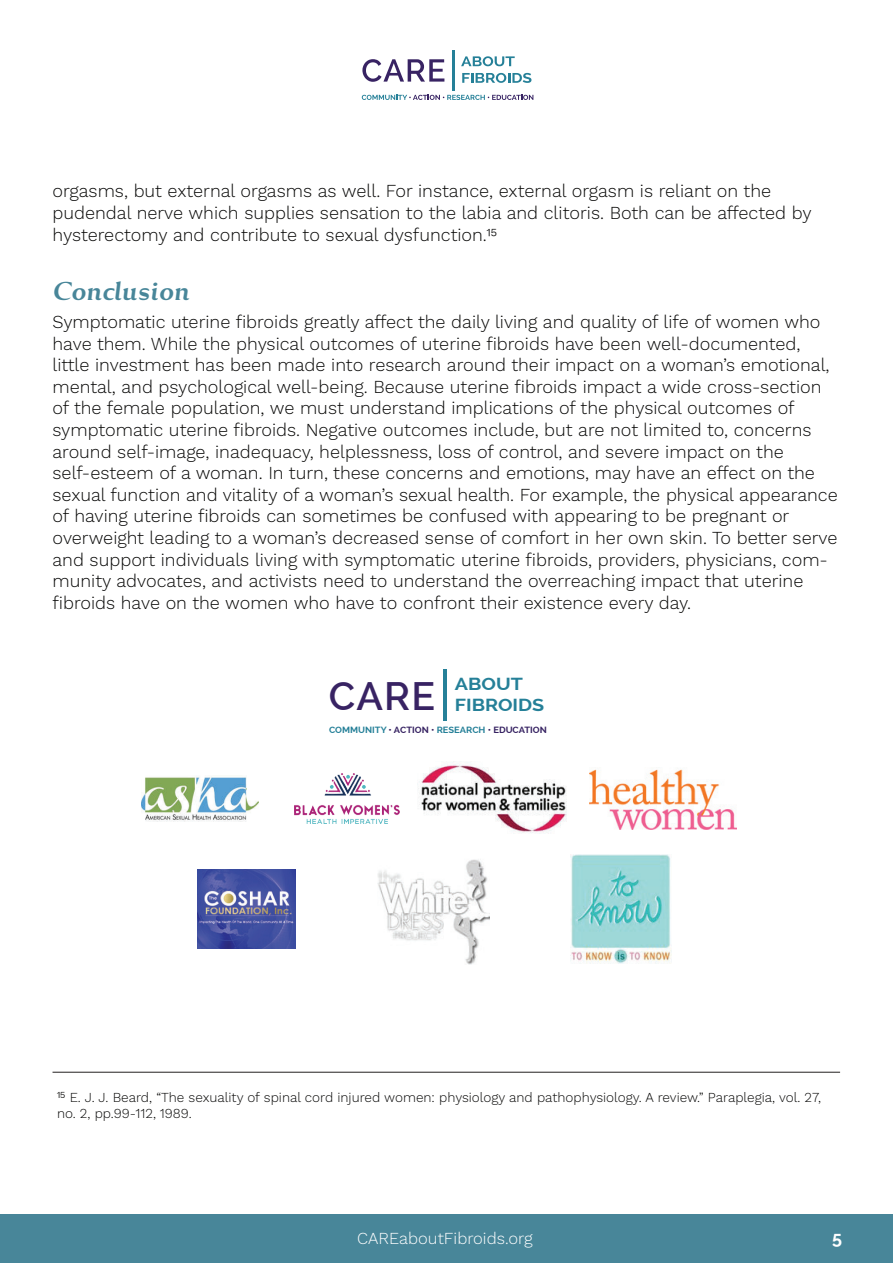
<style>
.page{position:relative;width:893px;height:1263px;background:#fff}
.page>*{position:absolute;margin:0;border:0;box-sizing:border-box;transform-origin:0 0}
.t1{font:600 39.75px "Raleway";color:#382363}
.t2{font:24px "Reforma 1918 Negra Italica";color:#488699;scale:1.13 1}
.t3{font:300 18px/21.6px "Work Sans";color:#050504}
.t4{font:700 18px "Raleway";color:#fff}
.t5{font:700 17.4px/21px "Raleway";color:#258098;scale:1.13 1}
.t6{font:300 16.5px "Work Sans";color:#fff}
.t7{font:300 13.5px/16.2px "Work Sans";color:#050504}
.t8{font:700 9px "Raleway";color:#362262}
.s1{color:#258098}
.s2{font-size:15px}
</style>
<div class="page">
<div style="left:0;top:1214px;width:893px;height:49px;background:#488699"></div>
<hr style="left:53px;top:1072px;width:787px;height:1px;background:#231f20">
<img style="left:198px;top:870px;width:97px;height:78px">
<img style="left:377px;top:859px;width:113px;height:106px">
<img style="left:590px;top:769px;width:147px;height:60px">
<img style="left:417px;top:761px;width:150px;height:73px">
<img style="left:141px;top:777px;width:117px;height:44px">
<img style="left:294px;top:773px;width:105px;height:50px">
<img style="left:570px;top:855px;width:101px;height:108px">
<hr style="left:444px;top:669px;width:3px;height:52px;background:#258098">
<svg style="left:362px;top:59px;width:82px;height:23px"></svg>
<svg style="left:362px;top:95px;width:171px;height:5px"></svg>
<hr style="left:452px;top:50px;width:3px;height:40px;background:#258098">
<svg style="left:461px;top:56px;width:54px;height:10px"></svg>
<svg style="left:462px;top:73px;width:69px;height:10px"></svg>
<p class="t3" style="left:53px;top:181px;width:761px">orgasms, but external orgasms as well. For instance, external orgasm is reliant on the pudendal nerve which supplies sensation to the labia and clitoris. Both can be affected by hysterectomy and contribute to sexual dysfunction.15</p>
<h2 class="t2" style="left:53px;top:277px;width:123px">Conclusion</h2>
<p class="t3" style="left:53px;top:312px;width:787px">Symptomatic uterine fibroids greatly affect the daily living and quality of life of women who have them. While the physical outcomes of uterine fibroids have been well-documented, little investment has been made into research around their impact on a woman’s emotional, mental, and psychological well-being. Because uterine fibroids impact a wide cross-section of the female population, we must understand implications of the physical outcomes of symptomatic uterine fibroids. Negative outcomes include, but are not limited to, concerns around self-image, inadequacy, helplessness, loss of control, and severe impact on the self-esteem of a woman. In turn, these concerns and emotions, may have an effect on the sexual function and vitality of a woman’s sexual health. For example, the physical appearance of having uterine fibroids can sometimes be confused with appearing to be pregnant or overweight leading to a woman’s decreased sense of comfort in her own skin. To better serve and support individuals living with symptomatic uterine fibroids, providers, physicians, com&shy;munity advocates, and activists need to understand the overreaching impact that uterine fibroids have on the women who have to confront their existence every day.</p>
<p class="t5" style="left:455px;top:674px;width:81px">ABOUT<br>FIBROIDS</p>
<h1 class="t1" style="left:329px;top:673px;width:108px">CARE</h1>
<p class="t8" style="left:329px;top:724px;width:219px"><span class="s1">COMMUNITY</span> • ACTION • <span class="s1">RESEARCH</span> • EDUCATION</p>
<p class="t7" style="left:57px;top:1090px;width:766px"><span class="s2">15</span> E. J. J. Beard, “The sexuality of spinal cord injured women: physiology and pathophysiology. A review.” Paraplegia, vol. 27, no. 2, pp.99-112, 1989.</p>
<p class="t6" style="left:357px;top:1229px;width:177px">CAREaboutFibroids.org</p>
<p class="t4" style="left:832px;top:1228px;width:11px">5</p>
</div>
